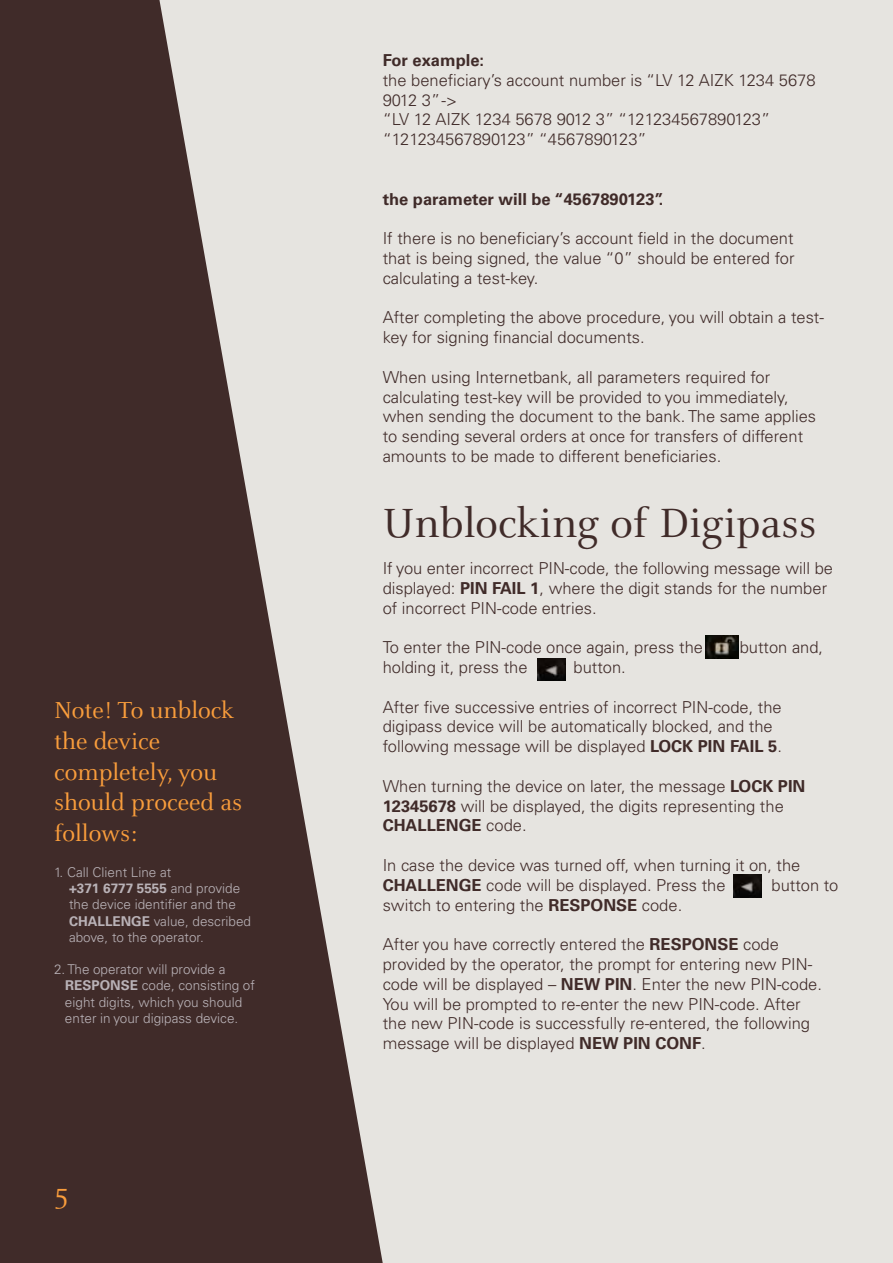
<style>
.page{position:relative;width:893px;height:1263px;background:#fff}
.page>*{position:absolute;margin:0;border:0;box-sizing:border-box;transform-origin:0 0}
.t1{font:45px "Celeste Pro";color:#402b29}
.t2{font:30px "Celeste Pro";color:#f99d3c}
.t3{font:25.5px/30.6px "Celeste Pro";color:#f99d3c}
.t4{font:300 16.5px/19.8px "Univers LTCYR 45";color:#402b29}
.t5{font:700 16.5px "Univers LTCYR 65";color:#402b29}
.t6{font:300 13.5px/16.2px "Univers LTCYR 45";color:#b9b2b7}
.t7{font:700 13.5px "Univers LTCYR 65";color:#b9b2b7}
.s1{font-family:"Univers LTCYR 45";font-weight:300}
.s2{font-family:"Univers LTCYR 65";font-weight:700}
</style>
<div class="page">
<div style="left:153px;top:0;width:740px;height:1263px;background:#e6e4e0"></div>
<svg style="left:0;top:0;width:383px;height:1263px;fill:#402b29"></svg>
<img style="left:538px;top:658px;width:28px;height:23px">
<img style="left:706px;top:635px;width:33px;height:23px">
<img style="left:733px;top:875px;width:28px;height:23px">
<h3 class="t3" style="left:54px;top:695px;width:190px">Note! To unblock the device completely, you should proceed as follows:</h3>
<p class="t6" style="left:54px;top:864px;width:119px">1. Call Client Line at</p>
<p class="t7" style="left:69px;top:879px;width:173px">+371 6777 5555 <span class="s1">and provide</span></p>
<p class="t6" style="left:69px;top:896px;width:184px">the device identifier and the<br><span class="s2">CHALLENGE</span> value, described above, to the operator.</p>
<p class="t6" style="left:65px;top:961px;width:191px;text-indent:-11px">2. The operator will provide a<br><span class="s2">RESPONSE</span> code, consisting of eight digits, which you should enter in your digipass device.</p>
<h2 class="t2" style="left:54px;top:1174px;width:16px">5</h2>
<p class="t5" style="left:383px;top:49px;width:103px">For example:</p>
<p class="t4" style="left:383px;top:70px;width:434px">the beneficiary’s account number is “LV 12 AIZK 1234 5678<br>9012 3” -&gt;<br>“LV 12 AIZK 1234 5678 9012 3” “121234567890123” “121234567890123” “4567890123”</p>
<p class="t5" style="left:383px;top:187px;width:283px">the parameter will be “4567890123”.</p>
<p class="t4" style="left:383px;top:228px;width:413px;text-align:justify">If there is no beneficiary’s account field in the document that is being signed, the value “0” should be entered for calculating a test-key.</p>
<p class="t4" style="left:383px;top:307px;width:443px">After completing the above procedure, you will obtain a test&shy;key for signing financial documents.</p>
<p class="t4" style="left:383px;top:367px;width:435px">When using Internetbank, all parameters required for calculating test-key will be provided to you immediately, when sending the document to the bank. The same applies to sending several orders at once for transfers of different amounts to be made to different beneficiaries.</p>
<h1 class="t1" style="left:383px;top:495px;width:435px">Unblocking of Digipass</h1>
<p class="t4" style="left:383px;top:558px;width:452px">If you enter incorrect PIN-code, the following message will be displayed: <span class="s2">PIN FAIL 1</span>, where the digit stands for the number of incorrect PIN-code entries.</p>
<p class="t4" style="left:383px;top:637px;width:322px">To enter the PIN-code once again, press the</p>
<p class="t4" style="left:740px;top:637px;width:85px">button and,</p>
<p class="t4" style="left:383px;top:657px;width:146px">holding it, press the</p>
<p class="t4" style="left:573px;top:657px;width:54px">button.</p>
<p class="t4" style="left:383px;top:696px;width:401px">After five successive entries of incorrect PIN-code, the digipass device will be automatically blocked, and the following message will be displayed <span class="s2">LOCK PIN FAIL 5</span>.</p>
<p class="t4" style="left:383px;top:776px;width:424px">When turning the device on later, the message <span class="s2">LOCK PIN<br>12345678</span> will be displayed, the digits representing the</p>
<p class="t5" style="left:383px;top:814px;width:145px">CHALLENGE <span class="s1">code.</span></p>
<p class="t4" style="left:383px;top:855px;width:419px">In case the device was turned off, when turning it on, the<br><span class="s2">CHALLENGE</span> code will be displayed. Press the</p>
<p class="t4" style="left:771px;top:875px;width:68px">button to</p>
<p class="t4" style="left:383px;top:894px;width:301px">switch to entering the <span class="s2">RESPONSE</span> code.</p>
<p class="t4" style="left:383px;top:934px;width:441px">After you have correctly entered the <span class="s2">RESPONSE</span> code provided by the operator, the prompt for entering new PIN&shy;code will be displayed – <span class="s2">NEW PIN</span>. Enter the new PIN-code.<br>You will be prompted to re-enter the new PIN-code. After the new PIN-code is successfully re-entered, the following message will be displayed <span class="s2">NEW PIN CONF</span>.</p>
</div>
